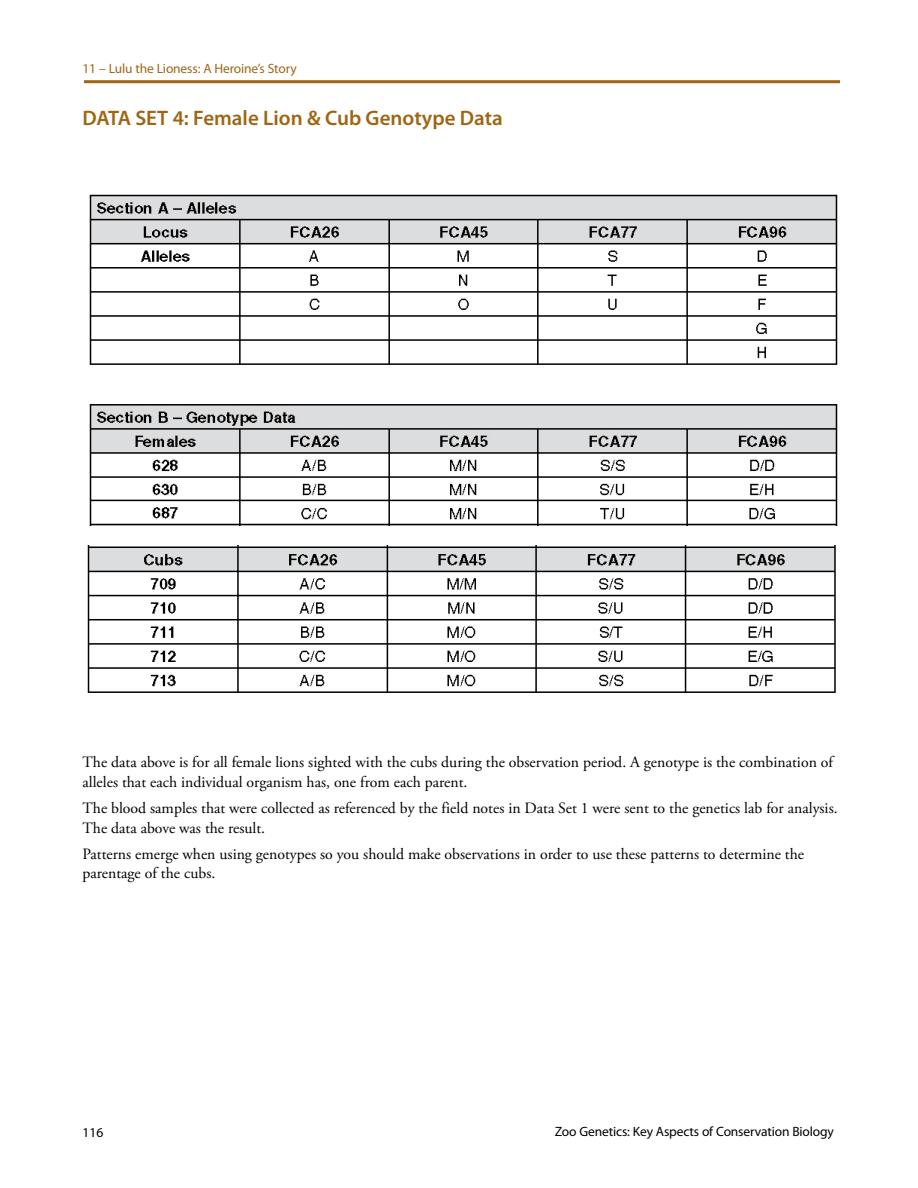
<style>
.page{position:relative;width:918px;height:1188px;background:#fff}
.page>*{position:absolute;margin:0;border:0;box-sizing:border-box;transform-origin:0 0}
.t1{font:600 21px "Myriad Pro";color:#9e6614}
.t2{font:15.75px/19.5px "Adobe Garamond Pro";color:#000}
.t3{font:13.5px "Myriad Pro";letter-spacing:-.01em;color:#000}
.t4{font:13.5px "Myriad Pro";letter-spacing:-.01em;color:#9e6614}
</style>
<div class="page">
<hr style="left:84px;top:80px;width:756px;height:3px;background:#9e6614">
<img style="left:89px;top:194px;width:749px;height:332px">
<img style="left:87px;top:545px;width:749px;height:148px">
<p class="t4" style="left:82px;top:60px;width:216px">11 – Lulu the Lioness: A Heroine’s Story</p>
<h1 class="t1" style="left:82px;top:105px;width:422px">DATA SET 4: Female Lion &amp; Cub Genotype Data</h1>
<p class="t2" style="left:82px;top:753px;width:752px">The data above is for all female lions sighted with the cubs during the observation period. A genotype is the combination of alleles that each individual organism has, one from each parent.</p>
<p class="t2" style="left:82px;top:799px;width:757px">The blood samples that were collected as referenced by the field notes in Data Set 1 were sent to the genetics lab for analysis.<br>The data above was the result.</p>
<p class="t2" style="left:82px;top:845px;width:723px">Patterns emerge when using genotypes so you should make observations in order to use these patterns to determine the parentage of the cubs.</p>
<p class="t3" style="left:82px;top:1124px;width:22px">116</p>
<p class="t3" style="left:555px;top:1123px;width:281px">Zoo Genetics: Key Aspects of Conservation Biology</p>
</div>
